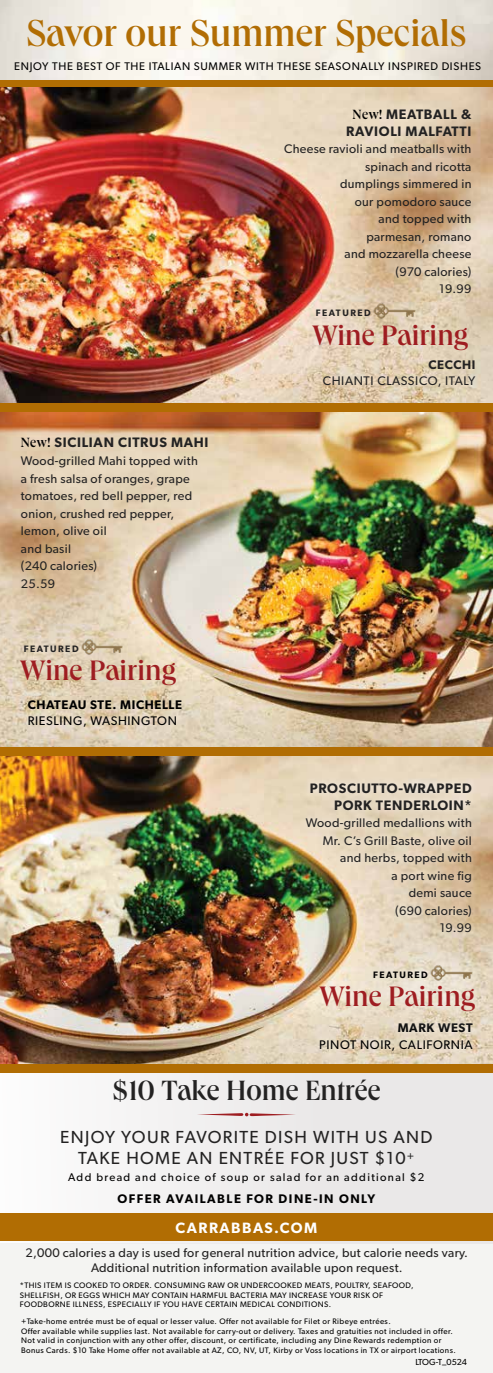
<style>
.page{position:relative;width:493px;height:1373px;background:#fff}
.page>*{position:absolute;margin:0;border:0;box-sizing:border-box;transform-origin:0 0}
.t1{font:500 38.75px "Queens";color:#b16d03}
.t2{font:500 29px "Queens";color:#9e1d21}
.t3{font:500 28.75px "Queens";color:#232222}
.t4{font:17.5px/21px "Gibson";letter-spacing:.075em;color:#232222;text-align:center}
.t5{font:600 15px "Gibson";letter-spacing:.1em;color:#fff}
.t6{font:600 13.75px/16.5px "Gibson";letter-spacing:.05em;color:#232222;text-align:right}
.t7{font:12.5px/17.5px "Gibson";letter-spacing:.025em;color:#232222;text-align:right}
.t8{font:12.5px "Gibson";letter-spacing:.05em;color:#000}
.t9{font:600 12.5px "Gibson";letter-spacing:.12em;color:#000}
.t10{font:600 12.5px "Gibson";letter-spacing:.05em;color:#000}
.t11{font:12.5px "Gibson";letter-spacing:.05em;color:#232222}
.t12{font:600 12.5px "Gibson";letter-spacing:.05em;color:#232222}
.t13{font:11.25px "Gibson";letter-spacing:.12em;color:#000}
.t14{font:11.12px "Gibson";letter-spacing:.06em;color:#000}
.t15{font:600 9.38px "Gibson";letter-spacing:.16em;color:#232222}
.t16{font:600 9.38px "Gibson";letter-spacing:.16em;color:#000}
.t17{font:8.75px "Gibson";letter-spacing:-.01em;color:#000}
.t18{font:8px/9.4px "Gibson";letter-spacing:.05em;color:#000}
.s1{font-family:"Queens";font-weight:500;color:#000}
</style>
<div class="page">
<div style="left:0;top:1243px;width:493px;height:129px;background:#f4f4f2"></div>
<div style="left:0;top:1072px;width:493px;height:171px;background:#eae8e8"></div>
<svg style="left:198px;top:1112px;width:97px;height:4px"></svg>
<div style="left:0;top:1213px;width:493px;height:28px;background:#b16d03"></div>
<img style="left:0;top:412px;width:493px;height:335px">
<img style="left:0;top:756px;width:493px;height:308px">
<div style="left:312px;top:1015px;width:168px;height:42px;background:#fff;opacity:.75"></div>
<div style="left:286px;top:932px;width:207px;height:114px;background:#fff;opacity:.8"></div>
<img style="left:430px;top:961px;width:46px;height:30px">
<div style="left:0;top:1064px;width:493px;height:8px;background:#b16d03"></div>
<div style="left:0;top:747px;width:493px;height:9px;background:#b16d03"></div>
<img style="left:81px;top:635px;width:46px;height:30px">
<div style="left:0;top:80px;width:493px;height:8px;background:#b16d03"></div>
<div style="left:298px;top:776px;width:181px;height:164px;background:#fff;opacity:.75"></div>
<img style="left:0;top:88px;width:493px;height:315px">
<img style="left:372px;top:299px;width:47px;height:30px">
<div style="left:0;top:403px;width:493px;height:9px;background:#b16d03"></div>
<h1 class="t1" style="left:26px;top:9px;width:441px">Savor our Summer Specials</h1>
<h3 class="t14" style="left:14px;top:60px;width:468px">ENJOY THE BEST OF THE ITALIAN SUMMER WITH THESE SEASONALLY INSPIRED DISHES</h3>
<h3 class="t6" style="left:346px;top:106px;width:127px;text-align:center"><span class="s1">New!</span> MEATBALL &amp;<br>RAVIOLI MALFATTI</h3>
<h3 class="t7" style="left:284px;top:140px;width:189px">Cheese ravioli and meatballs with spinach and ricotta<br>dumplings simmered in<br>our pomodoro sauce<br>and topped with<br>parmesan, romano<br>and mozzarella cheese<br>(970 calories)<br>19.99</h3>
<h2 class="t2" style="left:312px;top:316px;width:157px">Wine Pairing</h2>
<p class="t15" style="left:316px;top:307px;width:56px">FEATURED</p>
<h3 class="t6" style="left:21px;top:434px;width:189px"><span class="s1">New!</span> SICILIAN CITRUS MAHI</h3>
<h3 class="t7" style="left:21px;top:452px;width:178px;text-align:left">Wood-grilled Mahi topped with a fresh salsa of oranges, grape tomatoes, red bell pepper, red onion, crushed red pepper, lemon, olive oil<br>and basil<br>(240 calories)<br>25.59</h3>
<p class="t15" style="left:24px;top:642px;width:56px">FEATURED</p>
<h2 class="t2" style="left:20px;top:652px;width:157px">Wine Pairing</h2>
<h3 class="t10" style="left:28px;top:697px;width:156px">CHATEAU STE. MICHELLE</h3>
<h3 class="t8" style="left:28px;top:713px;width:151px">RIESLING, WASHINGTON</h3>
<h3 class="t12" style="left:428px;top:357px;width:48px">CECCHI</h3>
<h3 class="t11" style="left:323px;top:373px;width:154px">CHIANTI CLASSICO, ITALY</h3>
<h3 class="t6" style="left:309px;top:780px;width:164px">PROSCIUTTO-WRAPPED<br>PORK TENDERLOIN*</h3>
<h3 class="t7" style="left:306px;top:814px;width:167px">Wood-grilled medallions with<br>Mr. C’s Grill Baste, olive oil and herbs, topped with<br>a port wine fig<br>demi sauce<br>(690 calories)<br>19.99</h3>
<p class="t16" style="left:373px;top:969px;width:56px">FEATURED</p>
<h2 class="t2" style="left:319px;top:978px;width:157px">Wine Pairing</h2>
<h3 class="t10" style="left:397px;top:1020px;width:76px">MARK WEST</h3>
<h3 class="t8" style="left:319px;top:1036px;width:155px">PINOT NOIR, CALIFORNIA</h3>
<h3 class="t3" style="left:112px;top:1071px;width:270px">$10 Take Home Entrée</h3>
<h3 class="t4" style="left:60px;top:1126px;width:374px">ENJOY YOUR FAVORITE DISH WITH US AND<br>TAKE HOME AN ENTRÉE FOR JUST $10<sup>+</sup></h3>
<h3 class="t13" style="left:68px;top:1170px;width:357px">Add bread and choice of soup or salad for an additional $2</h3>
<h3 class="t9" style="left:117px;top:1191px;width:259px">OFFER AVAILABLE FOR DINE-IN ONLY</h3>
<h3 class="t5" style="left:175px;top:1218px;width:143px">CARRABBAS.COM</h3>
<h3 class="t7" style="left:26px;top:1245px;width:444px;line-height:15px;text-align:center">2,000 calories a day is used for general nutrition advice, but calorie needs vary.<br>Additional nutrition information available upon request.</h3>
<p class="t18" style="left:20px;top:1280px;width:395px">*THIS ITEM IS COOKED TO ORDER. CONSUMING RAW OR UNDERCOOKED MEATS, POULTRY, SEAFOOD,<br>SHELLFISH, OR EGGS WHICH MAY CONTAIN HARMFUL BACTERIA MAY INCREASE YOUR RISK OF<br>FOODBORNE ILLNESS, ESPECIALLY IF YOU HAVE CERTAIN MEDICAL CONDITIONS.</p>
<p class="t18" style="left:21px;top:1316px;width:436px">+Take-home entrée must be of equal or lesser value. Offer not available for Filet or Ribeye entrées.<br>Offer available while supplies last. Not available for carry-out or delivery. Taxes and gratuities not included in offer.<br>Not valid in conjunction with any other offer, discount, or certificate, including any Dine Rewards redemption or Bonus Cards. $10 Take Home offer not available at AZ, CO, NV, UT, Kirby or Voss locations in TX or airport locations.</p>
<p class="t17" style="left:415px;top:1356px;width:53px">LTOG-T_0524</p>
</div>
